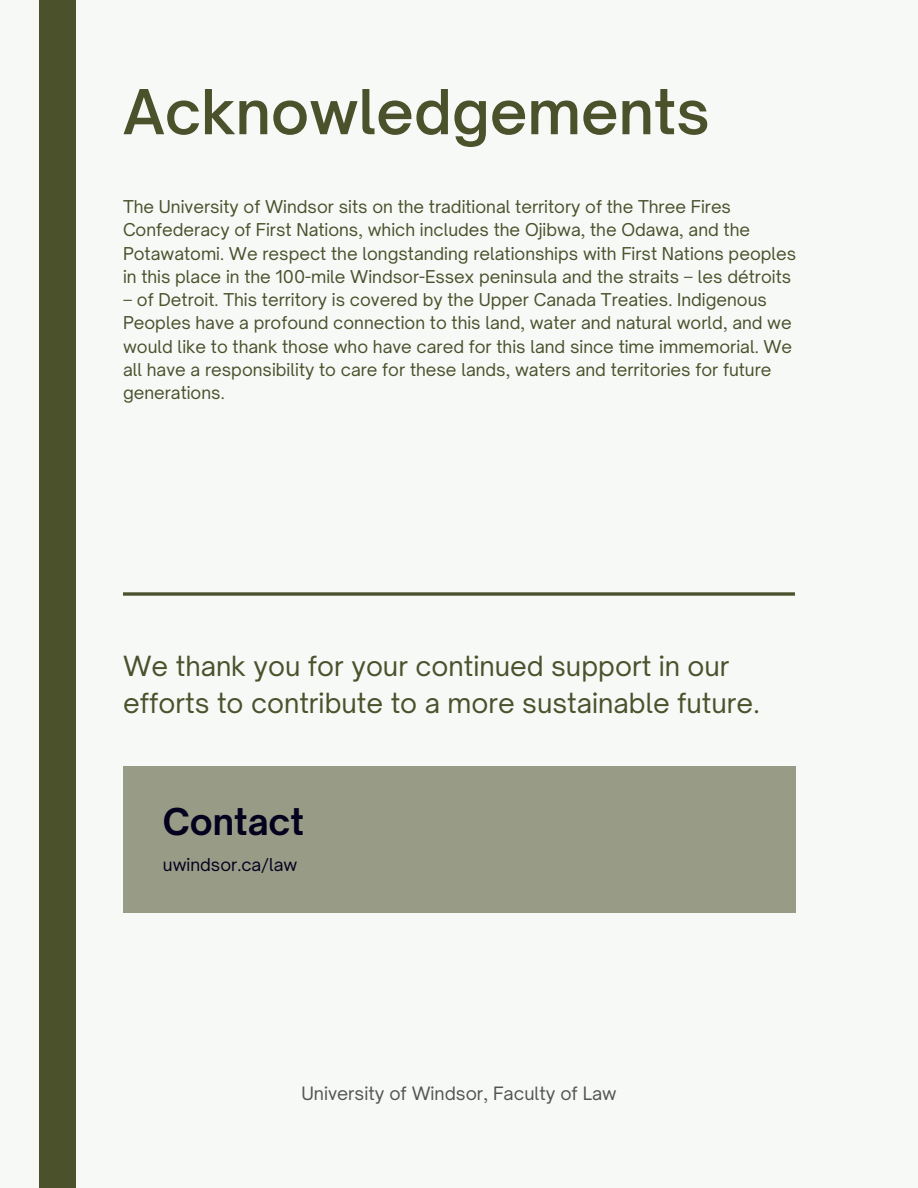
<style>
.page{position:relative;width:918px;height:1188px;background:#f7f9f7}
.page>*{position:absolute;margin:0;border:0;box-sizing:border-box;transform-origin:0 0}
.t1{font:600 59.25px "Open Sauce One";color:#4a512b}
.t2{font:700 35.25px "Open Sauce One";color:#04011e}
.t3{font:26.55px/37.2px "Open Sauce One";color:#4a512b}
.t4{font:17.55px "Open Sauce One";color:#545454}
.t5{font:16.95px/23.2px "Open Sauce One";color:#4a512b}
.t6{font:16.95px "Open Sauce One";color:#04011e}
</style>
<div class="page">
<div style="left:123px;top:766px;width:672px;height:146px;background:#989c87"></div>
<div style="left:39px;top:0;width:37px;height:1188px;background:#4a512b"></div>
<svg style="left:123px;top:592px;width:672px;height:4px;background:#646b4a"></svg>
<h3 class="t1" style="left:123px;top:75px;width:588px">Acknowledgements</h3>
<h2 class="t5" style="left:123px;top:195px;width:675px">The University of Windsor sits on the traditional territory of the Three Fires Confederacy of First Nations, which includes the Ojibwa, the Odawa, and the Potawatomi. We respect the longstanding relationships with First Nations peoples in this place in the 100-mile Windsor-Essex peninsula and the straits – les détroits</h2>
<h2 class="t5" style="left:123px;top:288px;width:671px">– of Detroit. This territory is covered by the Upper Canada Treaties. Indigenous Peoples have a profound connection to this land, water and natural world, and we would like to thank those who have cared for this land since time immemorial. We all have a responsibility to care for these lands, waters and territories for future generations.</h2>
<p class="t3" style="left:123px;top:647px;width:638px">We thank you for your continued support in our efforts to contribute to a more sustainable future.</p>
<h1 class="t2" style="left:163px;top:800px;width:143px">Contact</h1>
<p class="t6" style="left:163px;top:854px;width:136px">uwindsor.ca/law</p>
<p class="t4" style="left:301px;top:1083px;width:317px">University of Windsor, Faculty of Law</p>
</div>
